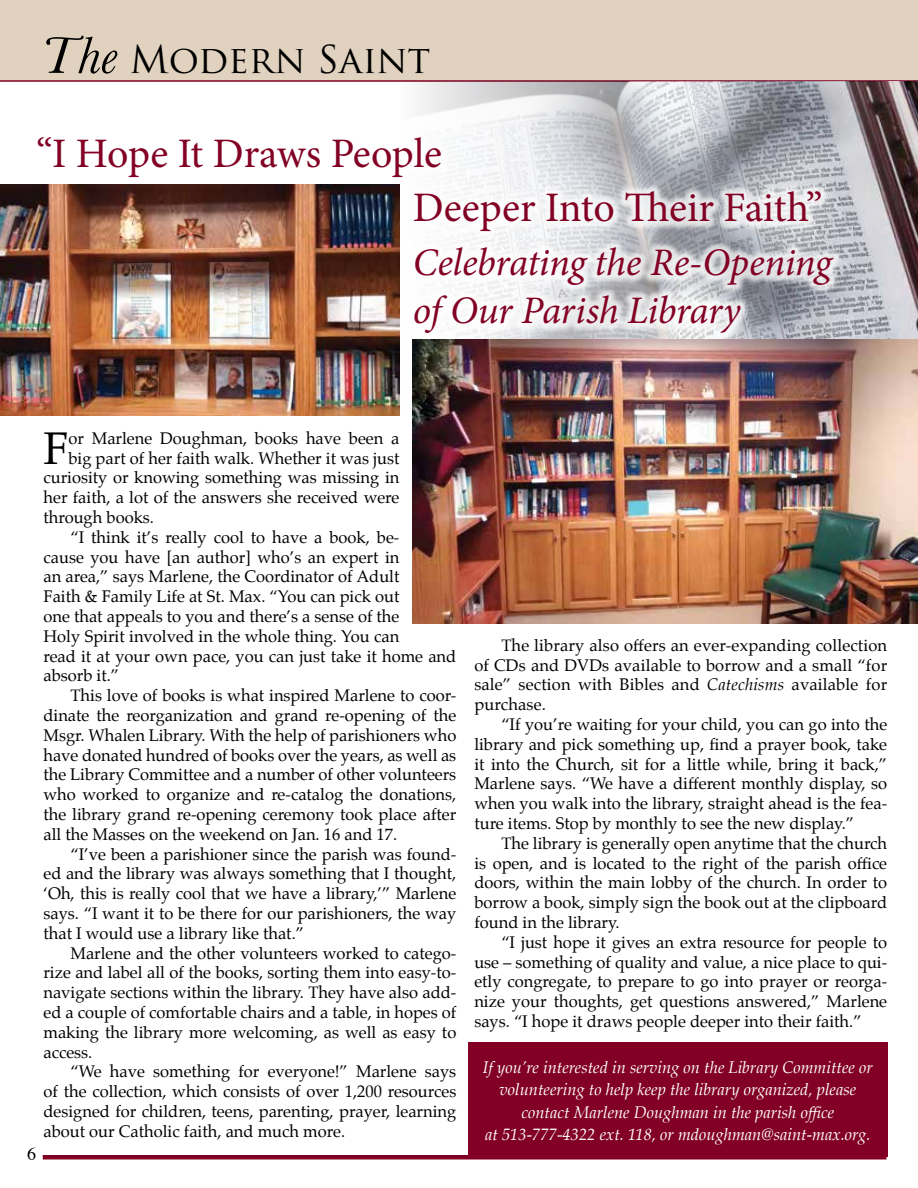
<style>
.page{position:relative;width:918px;height:1188px;background:#fff}
.page>*{position:absolute;margin:0;border:0;box-sizing:border-box;transform-origin:0 0}
.t1{font:44.85px "Palatino";color:#000}
.t2{font:42px/54px "Minion Pro";color:#820024}
.t3{font:italic 39px/48px "Minion Pro";letter-spacing:-.015em;color:#820024}
.t4{font:37.5px "Trajan Pro";color:#000}
.t5{font:18px "Times";color:#000}
.t6{font:16.5px/19.8px "Palatino";color:#000;text-align:justify}
.t7{font:italic 16.5px/22.5px "Palatino";color:#fff;text-align:center}
.s1{font-family:"Baskerville";font-style:italic;font-size:54px}
.s2{font-style:italic}
</style>
<div class="page">
<div style="left:0;top:0;width:918px;height:82px;background:#e0d2bf"></div>
<img style="left:399px;top:82px;width:519px;height:333px">
<div style="left:468px;top:1042px;width:420px;height:115px;background:#820024"></div>
<div style="left:28px;top:127px;width:815px;height:216px;background:#fff;opacity:.75"></div>
<img style="left:413px;top:340px;width:505px;height:284px">
<img style="left:0;top:185px;width:399px;height:230px">
<div style="left:43px;top:1155px;width:843px;height:5px;background:#820024"></div>
<h3 class="t4" style="left:40px;top:35px;width:391px"><span class="s1">The</span> Modern Saint</h3>
<h2 class="t2" style="left:413px;top:127px;width:411px;text-indent:-377px">“I Hope It Draws People<br>Deeper Into Their Faith”</h2>
<h3 class="t3" style="left:413px;top:239px;width:420px">Celebrating the Re-Opening of Our Parish Library</h3>
<p class="t5" style="left:27px;top:1137px;width:10px">6</p>
<h1 class="t1" style="left:44px;top:411px;width:26px">F</h1>
<p class="t6" style="left:68px;top:428px;width:332px">or Marlene Doughman, books have been a</p>
<p class="t6" style="left:68px;top:448px;width:332px">big part of her faith walk. Whether it was just</p>
<p class="t6" style="left:43px;top:468px;width:357px">curiosity or knowing something was missing in</p>
<p class="t6" style="left:43px;top:488px;width:357px">her faith, a lot of the answers she received were</p>
<p class="t6" style="left:43px;top:507px;width:112px">through books.</p>
<p class="t6" style="left:70px;top:527px;width:330px">“I think it’s really cool to have a book, be-</p>
<p class="t6" style="left:43px;top:547px;width:357px">cause you have [an author] who’s an expert in</p>
<p class="t6" style="left:43px;top:567px;width:357px">an area,” says Marlene, the Coordinator of Adult</p>
<p class="t6" style="left:43px;top:587px;width:357px">Faith &amp; Family Life at St. Max. “You can pick out</p>
<p class="t6" style="left:43px;top:606px;width:357px">one that appeals to you and there’s a sense of the</p>
<p class="t6" style="left:43px;top:626px;width:357px">Holy Spirit involved in the whole thing. You can</p>
<p class="t6" style="left:43px;top:646px;width:414px">read it at your own pace, you can just take it home and</p>
<p class="t6" style="left:43px;top:666px;width:77px">absorb it.”</p>
<p class="t6" style="left:70px;top:686px;width:387px">This love of books is what inspired Marlene to coor-</p>
<p class="t6" style="left:43px;top:705px;width:414px">dinate the reorganization and grand re-opening of the</p>
<p class="t6" style="left:43px;top:725px;width:414px">Msgr. Whalen Library. With the help of parishioners who</p>
<p class="t6" style="left:43px;top:745px;width:414px">have donated hundred of books over the years, as well as</p>
<p class="t6" style="left:43px;top:765px;width:414px">the Library Committee and a number of other volunteers</p>
<p class="t6" style="left:43px;top:785px;width:414px">who worked to organize and re-catalog the donations,</p>
<p class="t6" style="left:43px;top:804px;width:414px">the library grand re-opening ceremony took place after</p>
<p class="t6" style="left:43px;top:824px;width:355px">all the Masses on the weekend on Jan. 16 and 17.</p>
<p class="t6" style="left:70px;top:844px;width:387px">“I’ve been a parishioner since the parish was found-</p>
<p class="t6" style="left:43px;top:864px;width:414px">ed and the library was always something that I thought,</p>
<p class="t6" style="left:43px;top:884px;width:414px">‘Oh, this is really cool that we have a library,’” Marlene</p>
<p class="t6" style="left:43px;top:903px;width:414px">says. “I want it to be there for our parishioners, the way</p>
<p class="t6" style="left:43px;top:923px;width:262px">that I would use a library like that.”</p>
<p class="t6" style="left:70px;top:943px;width:387px">Marlene and the other volunteers worked to catego-</p>
<p class="t6" style="left:43px;top:963px;width:414px">rize and label all of the books, sorting them into easy-to-</p>
<p class="t6" style="left:43px;top:983px;width:414px">navigate sections within the library. They have also add-</p>
<p class="t6" style="left:43px;top:1002px;width:414px">ed a couple of comfortable chairs and a table, in hopes of</p>
<p class="t6" style="left:43px;top:1022px;width:414px">making the library more welcoming, as well as easy to</p>
<p class="t6" style="left:43px;top:1042px;width:50px">access.</p>
<p class="t6" style="left:70px;top:1062px;width:387px">“We have something for everyone!” Marlene says</p>
<p class="t6" style="left:43px;top:1082px;width:414px">of the collection, which consists of over 1,200 resources</p>
<p class="t6" style="left:43px;top:1101px;width:414px">designed for children, teens, parenting, prayer, learning</p>
<p class="t6" style="left:43px;top:1121px;width:303px">about our Catholic faith, and much more.</p>
<p class="t6" style="left:474px;top:635px;width:414px;text-indent:27px">The library also offers an ever-expanding collection of CDs and DVDs available to borrow and a small “for sale” section with Bibles and <span class="s2">Catechisms</span> available for purchase.</p>
<p class="t6" style="left:474px;top:714px;width:414px;text-indent:27px">“If you’re waiting for your child, you can go into the library and pick something up, find a prayer book, take it into the Church, sit for a little while, bring it back,” Marlene says. “We have a different monthly display, so when you walk into the library, straight ahead is the fea&shy;ture items. Stop by monthly to see the new display.”</p>
<p class="t6" style="left:474px;top:833px;width:414px;text-indent:27px">The library is generally open anytime that the church is open, and is located to the right of the parish office doors, within the main lobby of the church. In order to borrow a book, simply sign the book out at the clipboard found in the library.</p>
<p class="t6" style="left:474px;top:932px;width:414px;text-indent:27px">“I just hope it gives an extra resource for people to use – something of quality and value, a nice place to qui&shy;etly congregate, to prepare to go into prayer or reorga&shy;nize your thoughts, get questions answered,” Marlene says. “I hope it draws people deeper into their faith.”</p>
<p class="t7" style="left:483px;top:1056px;width:391px">If you’re interested in serving on the Library Committee or volunteering to help keep the library organized, please contact Marlene Doughman in the parish office<br>at 513-777-4322 ext. 118, or mdoughman@saint-max.org.</p>
</div>
